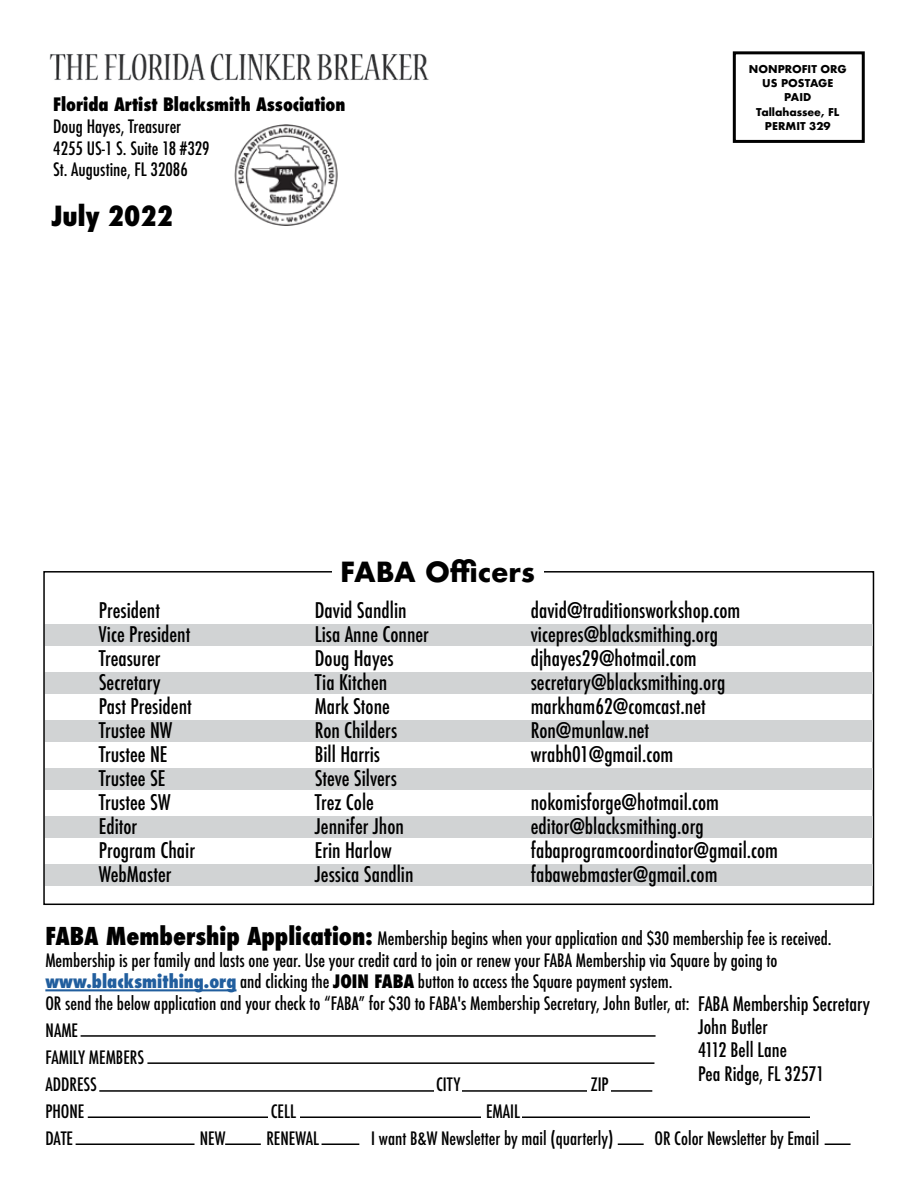
<style>
.page{position:relative;width:918px;height:1188px;background:#fff}
.page>*{position:absolute;margin:0;border:0;box-sizing:border-box;transform-origin:0 0}
.t1{font:700 27px "Futura";color:#000}
.t2{font:800 condensed 27px "Futura";color:#000}
.t3{font:500 condensed 21px "Futura";color:#000}
.t4{font:500 condensed 19.5px/23.4px "Futura";color:#000}
.t5{font:500 condensed 18px/21.6px "Futura";color:#000}
.t6{font:800 condensed 18px "Futura";color:#000}
.t7{font:700 10.5px/14.1px "Futura";color:#000;text-align:center}
.s1{font-weight:800;font-size:24px}
.s2{font-weight:800;color:#215e9e}
.s3{font-weight:800}
.s4{font-size:19.5px}
</style>
<div class="page">
<div style="left:43px;top:571px;width:831px;height:334px;border:2px solid #000"></div>
<div style="left:45px;top:624px;width:828px;height:22px;background:#d1d3d4"></div>
<div style="left:45px;top:672px;width:828px;height:22px;background:#d1d3d4"></div>
<div style="left:45px;top:720px;width:828px;height:22px;background:#d1d3d4"></div>
<div style="left:45px;top:768px;width:828px;height:22px;background:#d1d3d4"></div>
<div style="left:45px;top:816px;width:828px;height:22px;background:#d1d3d4"></div>
<div style="left:45px;top:864px;width:828px;height:22px;background:#d1d3d4"></div>
<div style="left:332px;top:562px;width:212px;height:16px;background:#fff"></div>
<hr style="left:81px;top:1035px;width:575px;height:2px;background:#000">
<hr style="left:147px;top:1062px;width:507px;height:2px;background:#000">
<hr style="left:99px;top:1090px;width:553px;height:2px;background:#000">
<div style="left:434px;top:1086px;width:27px;height:8px;background:#fff"></div>
<div style="left:588px;top:1087px;width:23px;height:8px;background:#fff"></div>
<hr style="left:88px;top:1116px;width:722px;height:2px;background:#000">
<hr style="left:76px;top:1143px;width:119px;height:2px;background:#000">
<hr style="left:225px;top:1143px;width:36px;height:2px;background:#000">
<hr style="left:322px;top:1143px;width:37px;height:2px;background:#000">
<hr style="left:618px;top:1143px;width:26px;height:2px;background:#000">
<div style="left:268px;top:1114px;width:31px;height:8px;background:#fff"></div>
<div style="left:482px;top:1114px;width:40px;height:8px;background:#fff"></div>
<hr style="left:45px;top:989px;width:192px;height:2px;background:#215e9e">
<hr style="left:825px;top:1143px;width:26px;height:2px;background:#000">
<div style="left:733px;top:51px;width:132px;height:92px;border:3px solid #000"></div>
<img style="left:49px;top:53px;width:380px;height:28px">
<img style="left:234px;top:124px;width:104px;height:102px">
<p class="t6" style="left:53px;top:92px;width:294px">Florida Artist Blacksmith Association</p>
<p class="t5" style="left:53px;top:116px;width:158px">Doug Hayes, Treasurer<br>4255 US-1 S. Suite 18 #329<br>St. Augustine, FL 32086</p>
<h1 class="t2" style="left:52px;top:197px;width:123px">July 2022</h1>
<h1 class="t1" style="left:340px;top:552px;width:196px">FABA Officers</h1>
<p class="t7" style="left:749px;top:62px;width:100px">NONPROFIT ORG<br>US POSTAGE<br>PAID<br>Tallahassee, FL<br>PERMIT 329</p>
<p class="t3" style="left:99px;top:597px;width:63px">President</p>
<p class="t3" style="left:315px;top:597px;width:93px">David Sandlin</p>
<p class="t3" style="left:531px;top:597px;width:211px">david@traditionsworkshop.com</p>
<p class="t3" style="left:99px;top:621px;width:93px">Vice President</p>
<p class="t3" style="left:315px;top:621px;width:116px">Lisa Anne Conner</p>
<p class="t3" style="left:531px;top:621px;width:189px">vicepres@blacksmithing.org</p>
<p class="t3" style="left:99px;top:645px;width:63px">Treasurer</p>
<p class="t3" style="left:315px;top:645px;width:80px">Doug Hayes</p>
<p class="t3" style="left:531px;top:645px;width:167px">djhayes29@hotmail.com</p>
<p class="t3" style="left:99px;top:669px;width:63px">Secretary</p>
<p class="t3" style="left:315px;top:669px;width:74px">Tia Kitchen</p>
<p class="t3" style="left:531px;top:669px;width:196px">secretary@blacksmithing.org</p>
<p class="t3" style="left:99px;top:693px;width:95px">Past President</p>
<p class="t3" style="left:315px;top:693px;width:77px">Mark Stone</p>
<p class="t3" style="left:531px;top:693px;width:176px">markham62@comcast.net</p>
<p class="t3" style="left:99px;top:717px;width:75px">Trustee NW</p>
<p class="t3" style="left:315px;top:717px;width:84px">Ron Childers</p>
<p class="t3" style="left:531px;top:717px;width:120px">Ron@munlaw.net</p>
<p class="t3" style="left:99px;top:741px;width:70px">Trustee NE</p>
<p class="t3" style="left:315px;top:741px;width:67px">Bill Harris</p>
<p class="t3" style="left:531px;top:741px;width:144px">wrabh01@gmail.com</p>
<p class="t3" style="left:99px;top:765px;width:68px">Trustee SE</p>
<p class="t3" style="left:315px;top:765px;width:84px">Steve Silvers</p>
<p class="t3" style="left:99px;top:789px;width:73px">Trustee SW</p>
<p class="t3" style="left:315px;top:789px;width:61px">Trez Cole</p>
<p class="t3" style="left:531px;top:789px;width:190px">nokomisforge@hotmail.com</p>
<p class="t3" style="left:99px;top:813px;width:40px">Editor</p>
<p class="t3" style="left:315px;top:813px;width:91px">Jennifer Jhon</p>
<p class="t3" style="left:531px;top:813px;width:174px">editor@blacksmithing.org</p>
<p class="t3" style="left:99px;top:837px;width:98px">Program Chair</p>
<p class="t3" style="left:315px;top:837px;width:78px">Erin Harlow</p>
<p class="t3" style="left:531px;top:837px;width:249px">fabaprogramcoordinator@gmail.com</p>
<p class="t3" style="left:99px;top:861px;width:74px">WebMaster</p>
<p class="t3" style="left:315px;top:861px;width:100px">Jessica Sandlin</p>
<p class="t3" style="left:531px;top:861px;width:188px">fabawebmaster@gmail.com</p>
<p class="t5" style="left:45px;top:928px;width:788px"><span class="s1">FABA Membership Application:</span> Membership begins when your application and $30 membership fee is received.<br>Membership is per family and lasts one year. Use your credit card to join or renew your FABA Membership via Square by going to <span class="s2">www.blacksmithing.org</span> and clicking the <span class="s3">JOIN FABA</span> button to access the Square payment system.</p>
<p class="t5" style="left:45px;top:1017px;width:100px;line-height:27px">NAME<br>FAMILY MEMBERS<br>ADDRESS</p>
<p class="t5" style="left:45px;top:992px;width:826px">OR send the below application and your check to “FABA” for $30 to FABA's Membership Secretary, John Butler, at: <span class="s4">FABA Membership Secretary</span></p>
<p class="t4" style="left:698px;top:1015px;width:128px">John Butler<br>4112 Bell Lane<br>Pea Ridge, FL 32571</p>
<p class="t5" style="left:436px;top:1073px;width:26px">CITY</p>
<p class="t5" style="left:591px;top:1073px;width:19px">ZIP</p>
<p class="t5" style="left:45px;top:1100px;width:41px">PHONE</p>
<p class="t5" style="left:271px;top:1100px;width:27px">CELL</p>
<p class="t5" style="left:486px;top:1100px;width:36px">EMAIL</p>
<p class="t5" style="left:45px;top:1127px;width:29px">DATE</p>
<p class="t5" style="left:200px;top:1127px;width:27px">NEW</p>
<p class="t5" style="left:266px;top:1127px;width:54px">RENEWAL</p>
<p class="t5" style="left:371px;top:1127px;width:244px">I want B&amp;W Newsletter by mail (quarterly)</p>
<p class="t5" style="left:654px;top:1127px;width:166px">OR Color Newsletter by Email</p>
</div>
